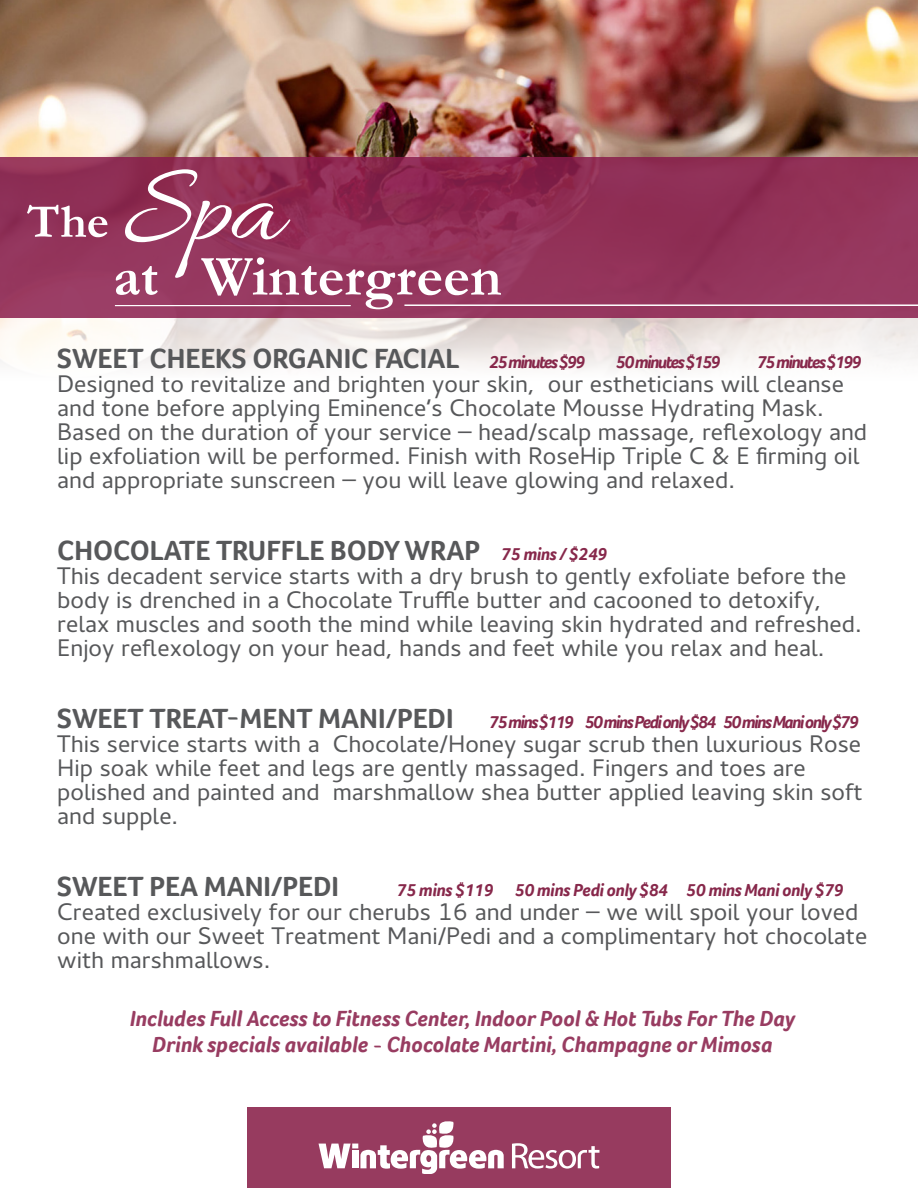
<style>
.page{position:relative;width:918px;height:1188px;background:#fff}
.page>*{position:absolute;margin:0;border:0;box-sizing:border-box;transform-origin:0 0}
.t1{font:700 28.5px "Foco";color:#57585a}
.t2{font:24px/24px "Cantarell";color:#57585a}
.t3{font:italic 700 22.5px "Foco";color:#983c61}
.t4{font:italic 700 18px "Foco";letter-spacing:-.08em;color:#87284b}
.t5{font:italic 700 18px "Foco";letter-spacing:-.02em;color:#87284b}
.s1{font-style:italic;font-size:18px;color:#87284b}
.s2{font-style:normal;font-size:28.5px;color:#57585a}
</style>
<div class="page">
<img style="left:0;top:0;width:918px;height:370px">
<svg style="left:0;top:158px;width:918px;height:160px;fill:#933359"></svg>
<svg style="left:27px;top:205px;width:80px;height:32px"></svg>
<svg style="left:116px;top:169px;width:385px;height:140px"></svg>
<hr style="left:115px;top:305px;width:236px;height:1px;background:#fff">
<hr style="left:404px;top:304px;width:514px;height:2px;background:#fff">
<div style="left:247px;top:1108px;width:424px;height:80px;background:#973b5f"></div>
<svg style="left:512px;top:1143px;width:87px;height:26px"></svg>
<svg style="left:319px;top:1121px;width:185px;height:52px"></svg>
<p class="t1" style="left:57px;top:340px;width:530px">SWEET CHEEKS ORGANIC FACIAL <span class="s1">25 minutes $99</span></p>
<p class="t4" style="left:616px;top:350px;width:106px">50 minutes $159</p>
<p class="t4" style="left:757px;top:350px;width:106px">75 minutes $199</p>
<p class="t2" style="left:57px;top:371px;width:811px">Designed to revitalize and brighten your skin, our estheticians will cleanse and tone before applying Eminence’s Chocolate Mousse Hydrating Mask.<br>Based on the duration of your service – head/scalp massage, reflexology and lip exfoliation will be performed. Finish with RoseHip Triple C &amp; E firming oil and appropriate sunscreen – you will leave glowing and relaxed.</p>
<p class="t1" style="left:57px;top:532px;width:552px">CHOCOLATE TRUFFLE BODY WRAP <span class="s1">75 mins / $249</span></p>
<p class="t2" style="left:57px;top:563px;width:806px">This decadent service starts with a dry brush to gently exfoliate before the body is drenched in a Chocolate Truffle butter and cacooned to detoxify, relax muscles and sooth the mind while leaving skin hydrated and refreshed.<br>Enjoy reflexology on your head, hands and feet while you relax and heal.</p>
<p class="t4" style="left:57px;top:710px;width:803px"><span class="s2">SWEET TREAT-MENT MANI/PEDI</span> 75 mins $119 50 mins Pedi only $84 50 mins Mani only $79</p>
<p class="t2" style="left:57px;top:731px;width:807px">This service starts with a Chocolate/Honey sugar scrub then luxurious Rose Hip soak while feet and legs are gently massaged. Fingers and toes are polished and painted and marshmallow shea butter applied leaving skin soft and supple.</p>
<p class="t1" style="left:57px;top:868px;width:283px">SWEET PEA MANI/PEDI</p>
<p class="t5" style="left:397px;top:878px;width:448px">75 mins $119 50 mins Pedi only $84 50 mins Mani only $79</p>
<p class="t2" style="left:57px;top:899px;width:812px">Created exclusively for our cherubs 16 and under – we will spoil your loved one with our Sweet Treatment Mani/Pedi and a complimentary hot chocolate with marshmallows.</p>
<p class="t3" style="left:130px;top:1004px;width:667px">Includes Full Access to Fitness Center, Indoor Pool &amp; Hot Tubs For The Day</p>
<p class="t3" style="left:152px;top:1030px;width:622px">Drink specials available - Chocolate Martini, Champagne or Mimosa</p>
</div>
